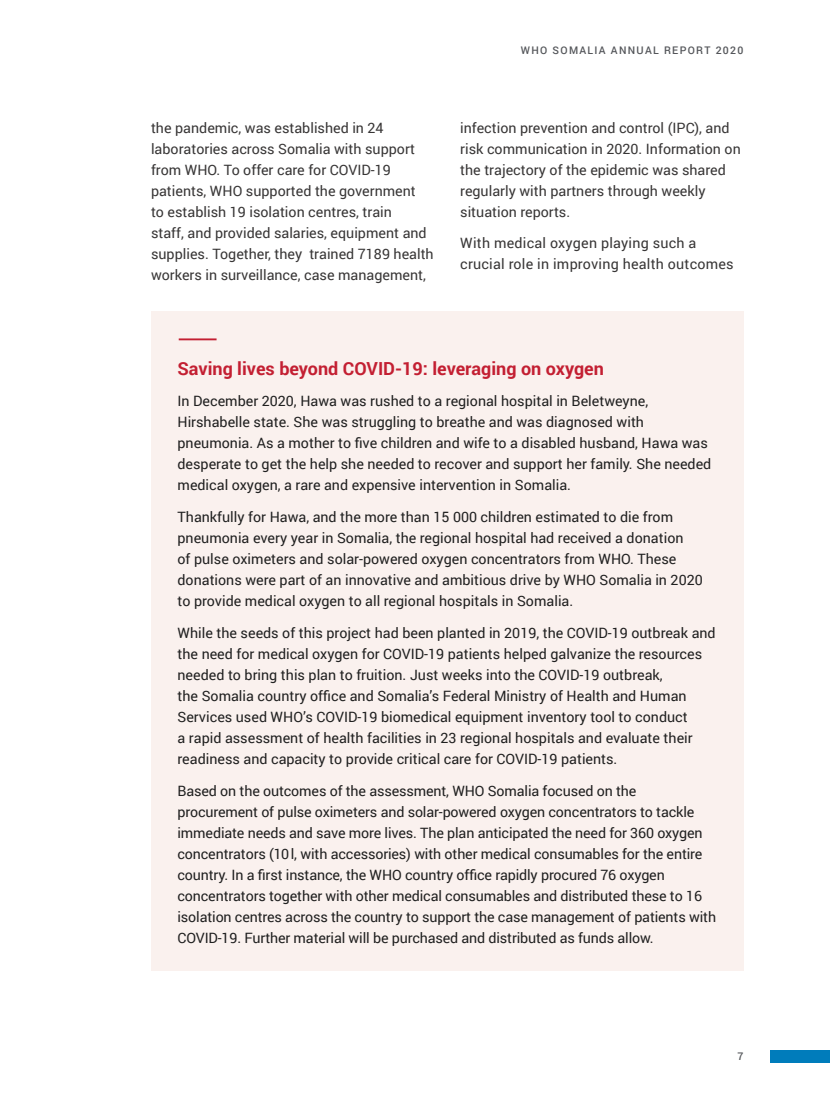
<style>
.page{position:relative;width:830px;height:1106px;background:#fff}
.page>*{position:absolute;margin:0;border:0;box-sizing:border-box;transform-origin:0 0}
.t1{font:700 18px "Roboto";color:#c31f32}
.t2{font:14.25px/21px "Roboto";color:#202020}
.t3{font:14.25px/21px "Roboto";color:#383636}
.t4{font:500 10.5px "Roboto";letter-spacing:.125em;color:#54565a}
</style>
<div class="page">
<div style="left:770px;top:1050px;width:59px;height:13px;background:#007cbb"></div>
<div style="left:150px;top:311px;width:593px;height:660px;background:#faf1ee"></div>
<hr style="left:179px;top:338px;width:37px;height:2px;background:#c31f32">
<p class="t3" style="left:151px;top:116px;width:284px">the pandemic, was established in 24 laboratories across Somalia with support from WHO. To offer care for COVID-19 patients, WHO supported the government<br>to establish 19 isolation centres, train<br>staff, and provided salaries, equipment and supplies. Together, they trained 7189 health workers in surveillance, case management,</p>
<p class="t4" style="left:520px;top:43px;width:224px">WHO SOMALIA ANNUAL REPORT 2020</p>
<p class="t3" style="left:460px;top:116px;width:282px">infection prevention and control (IPC), and risk communication in 2020. Information on the trajectory of the epidemic was shared regularly with partners through weekly situation reports.</p>
<p class="t3" style="left:460px;top:232px;width:275px">With medical oxygen playing such a crucial role in improving health outcomes</p>
<p class="t1" style="left:177px;top:355px;width:427px">Saving lives beyond COVID-19: leveraging on oxygen</p>
<p class="t2" style="left:177px;top:390px;width:535px">In December 2020, Hawa was rushed to a regional hospital in Beletweyne, Hirshabelle state. She was struggling to breathe and was diagnosed with pneumonia. As a mother to five children and wife to a disabled husband, Hawa was desperate to get the help she needed to recover and support her family. She needed medical oxygen, a rare and expensive intervention in Somalia.</p>
<p class="t2" style="left:177px;top:506px;width:526px">Thankfully for Hawa, and the more than 15 000 children estimated to die from pneumonia every year in Somalia, the regional hospital had received a donation<br>of pulse oximeters and solar-powered oxygen concentrators from WHO. These donations were part of an innovative and ambitious drive by WHO Somalia in 2020 to provide medical oxygen to all regional hospitals in Somalia.</p>
<p class="t2" style="left:177px;top:622px;width:539px">While the seeds of this project had been planted in 2019, the COVID-19 outbreak and the need for medical oxygen for COVID-19 patients helped galvanize the resources needed to bring this plan to fruition. Just weeks into the COVID-19 outbreak,<br>the Somalia country office and Somalia’s Federal Ministry of Health and Human Services used WHO’s COVID-19 biomedical equipment inventory tool to conduct<br>a rapid assessment of health facilities in 23 regional hospitals and evaluate their readiness and capacity to provide critical care for COVID-19 patients.</p>
<p class="t2" style="left:177px;top:780px;width:540px">Based on the outcomes of the assessment, WHO Somalia focused on the procurement of pulse oximeters and solar-powered oxygen concentrators to tackle immediate needs and save more lives. The plan anticipated the need for 360 oxygen concentrators (10 l, with accessories) with other medical consumables for the entire country. In a first instance, the WHO country office rapidly procured 76 oxygen concentrators together with other medical consumables and distributed these to 16 isolation centres across the country to support the case management of patients with COVID-19. Further material will be purchased and distributed as funds allow.</p>
<p class="t4" style="left:737px;top:1049px;width:7px">7</p>
</div>
